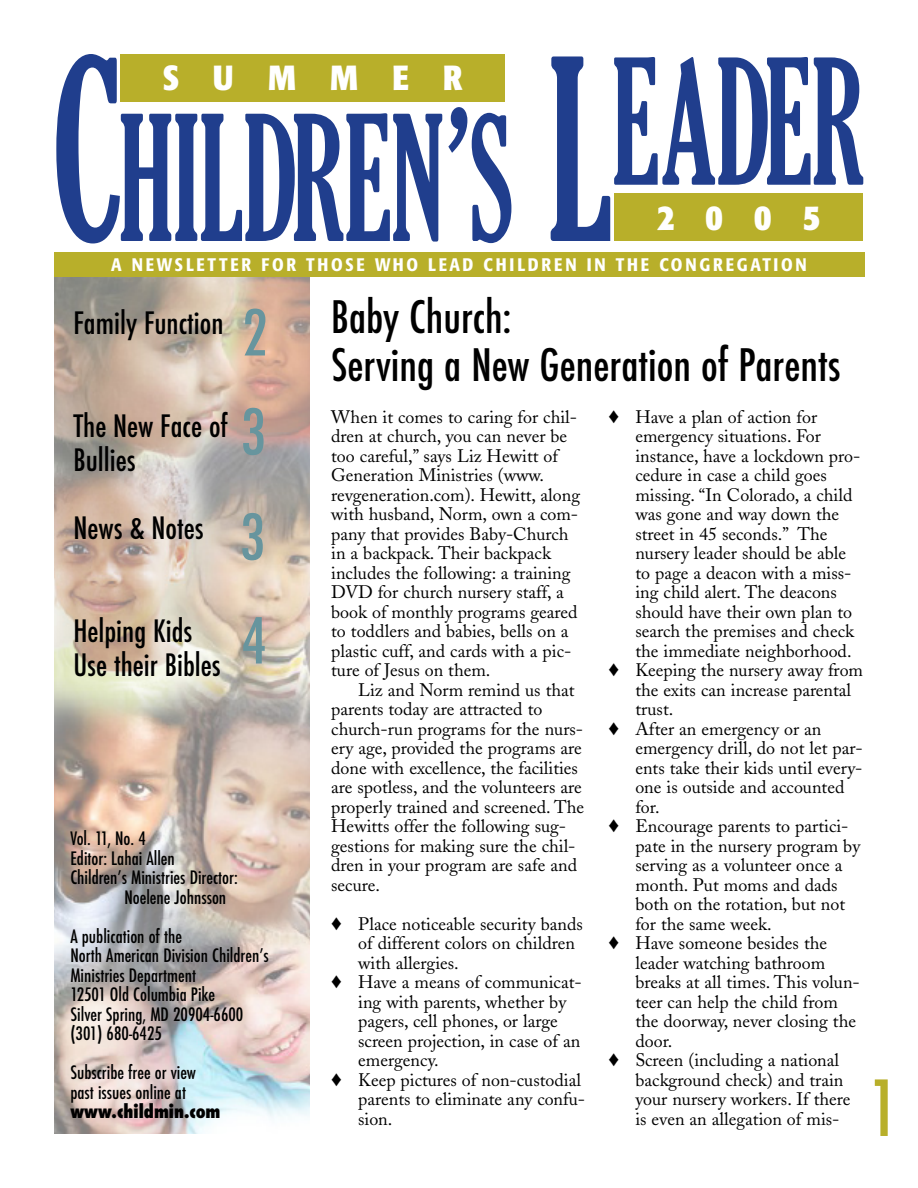
<style>
.page{position:relative;width:918px;height:1188px;background:#fff}
.page>*{position:absolute;margin:0;border:0;box-sizing:border-box;transform-origin:0 0}
.t1{font:extra-condensed 167.7px "Gloucester";color:#203e8d;scale:.75 1}
.t2{font:500 condensed 75px "Futura";color:#b8af2a}
.t3{font:500 condensed 61.5px/99.1px "Futura";color:#67959e}
.t4{font:500 condensed 43.5px/48.3px "Futura";color:#000}
.t5{font:700 condensed 36px "Formata";color:#fff}
.t6{font:700 condensed 34.5px "Formata";letter-spacing:.99em;color:#fff}
.t7{font:500 condensed 30px/34.2px "Futura";color:#000}
.t8{font:18px/19.5px "Adobe Caslon";color:#000}
.t9{font:500 condensed 18px/19.5px "Futura";color:#000}
.t10{font:500 condensed 18px "Formata";letter-spacing:.155em;color:#fff}
.t11{font:800 condensed 18px "Futura";color:#000}
.s1{font-size:243px}
.s2{font-size:174px}
</style>
<div class="page">
<img style="left:54px;top:277px;width:256px;height:857px">
<div style="left:121px;top:54px;width:384px;height:47px;background:#b8af2a"></div>
<div style="left:54px;top:252px;width:810px;height:25px;background:#b8af2a"></div>
<div style="left:614px;top:194px;width:249px;height:47px;background:#b8af2a"></div>
<h1 class="t1" style="left:51px;top:85px;width:1086px"><span class="s1">C</span>HILDREN<span class="s2">’</span>S <span class="s1">L</span>EADER</h1>
<h3 class="t6" style="left:163px;top:64px;width:301px">SUMMER</h3>
<h3 class="t5" style="left:657px;top:203px;width:165px">2005</h3>
<p class="t10" style="left:111px;top:258px;width:697px">A NEWSLETTER FOR THOSE WHO LEAD CHILDREN IN THE CONGREGATION</p>
<h3 class="t7" style="left:73px;top:306px;width:152px">Family Function</h3>
<h3 class="t7" style="left:73px;top:409px;width:156px">The New Face of<br>Bullies</h3>
<h3 class="t3" style="left:241px;top:285px;width:29px">2<br>3</h3>
<h3 class="t7" style="left:73px;top:512px;width:132px">News &amp; Notes</h3>
<h3 class="t7" style="left:73px;top:615px;width:149px">Helping Kids<br>Use their Bibles</h3>
<h3 class="t3" style="left:240px;top:487px;width:29px;line-height:103.6px">3<br>4</h3>
<p class="t9" style="left:70px;top:829px;width:77px">Vol. 11, No. 4</p>
<p class="t9" style="left:70px;top:849px;width:106px">Editor: Lahai Allen</p>
<p class="t9" style="left:70px;top:868px;width:169px">Children’s Ministries Director:</p>
<p class="t9" style="left:124px;top:888px;width:103px">Noelene Johnsson</p>
<p class="t9" style="left:70px;top:927px;width:200px">A publication of the<br>North American Division Children’s<br>Ministries Department<br>12501 Old Columbia Pike<br>Silver Spring, MD 20904-6600 (301) 680-6425</p>
<p class="t9" style="left:70px;top:1063px;width:127px">Subscribe free or view past issues online at</p>
<p class="t11" style="left:70px;top:1101px;width:152px">www.childmin.com</p>
<h3 class="t4" style="left:331px;top:294px;width:511px">Baby Church:<br>Serving a New Generation of Parents</h3>
<p class="t8" style="left:331px;top:409px;width:250px">When it comes to caring for chil&shy;dren at church, you can never be too careful,” says Liz Hewitt of<br>Generation Ministries (www. revgeneration.com). Hewitt, along with husband, Norm, own a com&shy;pany that provides Baby-Church in a backpack. Their backpack includes the following: a training<br>DVD for church nursery staff, a book of monthly programs geared to toddlers and babies, bells on a plastic cuff, and cards with a pic&shy;ture of Jesus on them.</p>
<p class="t8" style="left:331px;top:682px;width:255px;text-indent:27px">Liz and Norm remind us that parents today are attracted to church-run programs for the nurs&shy;ery age, provided the programs are done with excellence, the facilities are spotless, and the volunteers are properly trained and screened. The<br>Hewitts offer the following sug&shy;gestions for making sure the chil&shy;dren in your program are safe and secure.</p>
<p class="t8" style="left:331px;top:916px;width:253px">♦ Place noticeable security bands</p>
<p class="t8" style="left:358px;top:936px;width:218px">of different colors on children</p>
<p class="t8" style="left:358px;top:955px;width:102px">with allergies.</p>
<p class="t8" style="left:331px;top:975px;width:252px">♦ Have a means of communicat-</p>
<p class="t8" style="left:358px;top:994px;width:210px">ing with parents, whether by</p>
<p class="t8" style="left:358px;top:1014px;width:201px">pagers, cell phones, or large</p>
<p class="t8" style="left:358px;top:1033px;width:224px">screen projection, in case of an</p>
<p class="t8" style="left:358px;top:1053px;width:82px">emergency.</p>
<p class="t8" style="left:331px;top:1072px;width:251px">♦ Keep pictures of non-custodial</p>
<p class="t8" style="left:358px;top:1092px;width:228px">parents to eliminate any confu-</p>
<p class="t8" style="left:358px;top:1111px;width:36px">sion.</p>
<p class="t8" style="left:608px;top:409px;width:210px">♦ Have a plan of action for</p>
<p class="t8" style="left:635px;top:429px;width:187px">emergency situations. For</p>
<p class="t8" style="left:635px;top:448px;width:227px">instance, have a lockdown pro-</p>
<p class="t8" style="left:635px;top:468px;width:193px">cedure in case a child goes</p>
<p class="t8" style="left:635px;top:487px;width:219px">missing. “In Colorado, a child</p>
<p class="t8" style="left:635px;top:507px;width:205px">was gone and way down the</p>
<p class="t8" style="left:635px;top:526px;width:194px">street in 45 seconds.” The</p>
<p class="t8" style="left:635px;top:546px;width:212px">nursery leader should be able</p>
<p class="t8" style="left:635px;top:565px;width:218px">to page a deacon with a miss-</p>
<p class="t8" style="left:635px;top:585px;width:203px">ing child alert. The deacons</p>
<p class="t8" style="left:635px;top:604px;width:218px">should have their own plan to</p>
<p class="t8" style="left:635px;top:624px;width:220px">search the premises and check</p>
<p class="t8" style="left:635px;top:643px;width:218px">the immediate neighborhood.</p>
<p class="t8" style="left:608px;top:663px;width:256px">♦ Keeping the nursery away from</p>
<p class="t8" style="left:635px;top:682px;width:217px">the exits can increase parental</p>
<p class="t8" style="left:635px;top:702px;width:39px">trust.</p>
<p class="t8" style="left:608px;top:721px;width:215px">♦ After an emergency or an</p>
<p class="t8" style="left:635px;top:741px;width:229px">emergency drill, do not let par-</p>
<p class="t8" style="left:635px;top:760px;width:229px">ents take their kids until every-</p>
<p class="t8" style="left:635px;top:780px;width:211px">one is outside and accounted</p>
<p class="t8" style="left:635px;top:799px;width:26px">for.</p>
<p class="t8" style="left:608px;top:819px;width:242px">♦ Encourage parents to partici-</p>
<p class="t8" style="left:635px;top:838px;width:226px">pate in the nursery program by</p>
<p class="t8" style="left:635px;top:858px;width:209px">serving as a volunteer once a</p>
<p class="t8" style="left:635px;top:877px;width:204px">month. Put moms and dads</p>
<p class="t8" style="left:635px;top:897px;width:211px">both on the rotation, but not</p>
<p class="t8" style="left:635px;top:916px;width:138px">for the same week.</p>
<p class="t8" style="left:608px;top:936px;width:220px">♦ Have someone besides the</p>
<p class="t8" style="left:635px;top:955px;width:191px">leader watching bathroom</p>
<p class="t8" style="left:635px;top:975px;width:226px">breaks at all times. This volun-</p>
<p class="t8" style="left:635px;top:994px;width:204px">teer can help the child from</p>
<p class="t8" style="left:635px;top:1014px;width:222px">the doorway, never closing the</p>
<p class="t8" style="left:635px;top:1033px;width:38px">door.</p>
<p class="t8" style="left:608px;top:1053px;width:232px">♦ Screen (including a national</p>
<p class="t8" style="left:635px;top:1072px;width:210px">background check) and train</p>
<p class="t8" style="left:635px;top:1092px;width:217px">your nursery workers. If there</p>
<p class="t8" style="left:635px;top:1111px;width:206px">is even an allegation of mis-</p>
<h2 class="t2" style="left:868px;top:1066px;width:33px">1</h2>
</div>
